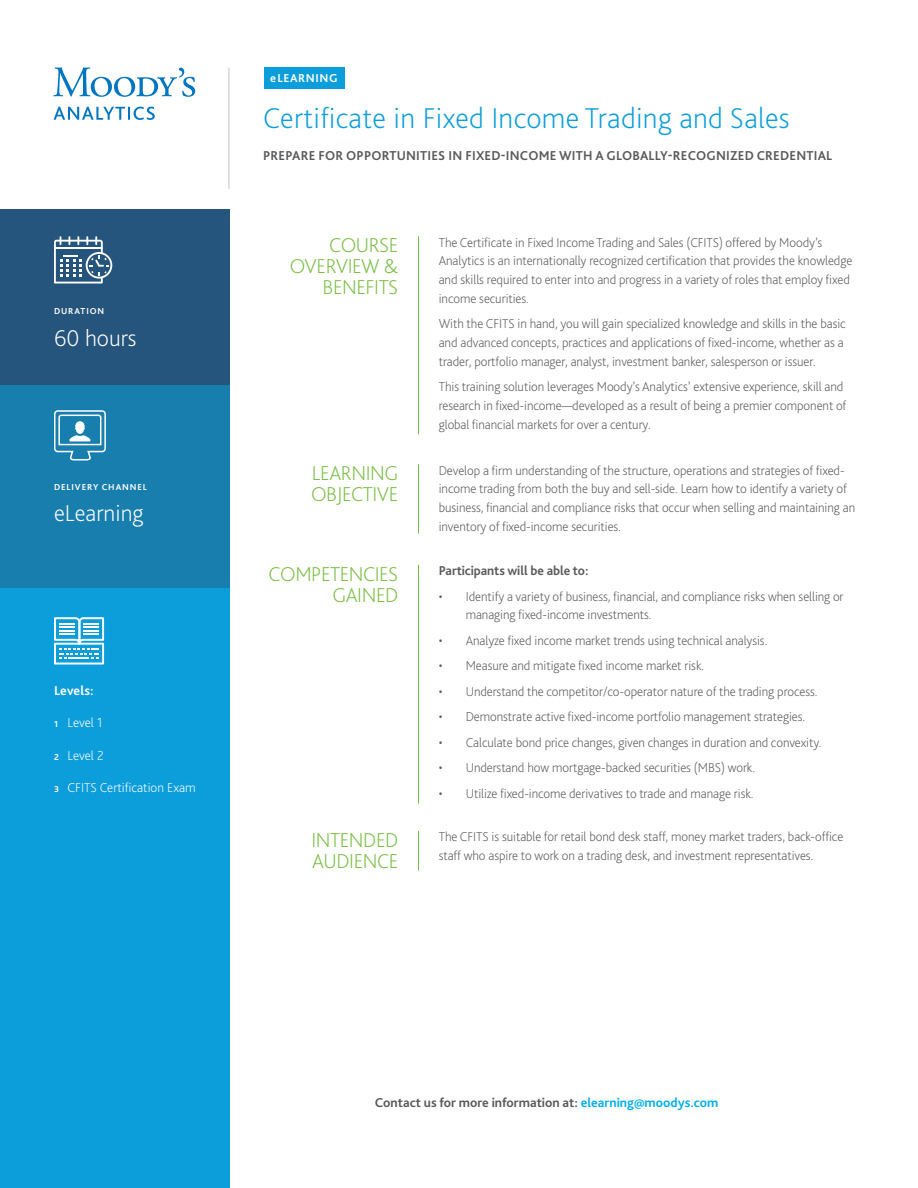
<style>
.page{position:relative;width:918px;height:1188px;background:#fff}
.page>*{position:absolute;margin:0;border:0;box-sizing:border-box;transform-origin:0 0}
.t1{font:200 30px "Bliss Pro";letter-spacing:.01em;color:#0c9eda}
.t2{font:200 24px "Bliss Pro";color:#fff}
.t3{font:200 21px/21px "Bliss Pro";letter-spacing:-.02em;color:#78be43;text-align:right}
.t4{font:200 13.5px/18.8px "Bliss Pro";letter-spacing:-.005em;color:#58595b}
.t5{font:700 13.5px "Bliss Pro";color:#58595b}
.t6{font:200 13.5px "Bliss Pro";color:#fff}
.t7{font:700 13.5px "Bliss Pro";letter-spacing:.01em;color:#fff}
.t8{font:700 12px "Bliss Pro";letter-spacing:.05em;color:#fff}
.t9{font:700 9px "Bliss Pro";letter-spacing:.1em;color:#fff}
.s1{font-weight:700;font-size:9px}
.s2{color:#00aeef}
</style>
<div class="page">
<div style="left:0;top:560px;width:230px;height:628px;background:#0c9eda"></div>
<svg style="left:54px;top:617px;width:50px;height:47px"></svg>
<div style="left:0;top:385px;width:230px;height:203px;background:#177eae"></div>
<svg style="left:54px;top:410px;width:52px;height:51px"></svg>
<div style="left:264px;top:68px;width:81px;height:21px;background:#0c9eda"></div>
<hr style="left:418px;top:236px;width:1px;height:198px;background:#78be43">
<hr style="left:418px;top:464px;width:1px;height:70px;background:#78be43">
<hr style="left:418px;top:565px;width:1px;height:239px;background:#78be43">
<hr style="left:418px;top:831px;width:1px;height:39px;background:#78be43">
<div style="left:0;top:209px;width:230px;height:176px;background:#25547c"></div>
<svg style="left:54px;top:236px;width:58px;height:47px"></svg>
<svg style="left:53px;top:67px;width:142px;height:53px"></svg>
<hr style="left:228px;top:68px;width:2px;height:121px;background:#cbc9c7">
<p class="t9" style="left:54px;top:305px;width:52px">DURATION</p>
<h2 class="t2" style="left:54px;top:323px;width:84px">60 hours</h2>
<p class="t9" style="left:54px;top:481px;width:95px">DELIVERY CHANNEL</p>
<h2 class="t2" style="left:54px;top:498px;width:91px">eLearning</h2>
<p class="t7" style="left:54px;top:682px;width:41px">Levels:</p>
<p class="t6" style="left:54px;top:714px;width:50px"><span class="s1">1</span> Level 1</p>
<p class="t6" style="left:54px;top:747px;width:51px"><span class="s1">2</span> Level 2</p>
<p class="t6" style="left:54px;top:779px;width:143px"><span class="s1">3</span> CFITS Certification Exam</p>
<p class="t8" style="left:270px;top:71px;width:69px">eLEARNING</p>
<h1 class="t1" style="left:263px;top:99px;width:528px">Certificate in Fixed Income Trading and Sales</h1>
<p class="t5" style="left:263px;top:147px;width:570px">PREPARE FOR OPPORTUNITIES IN FIXED-INCOME WITH A GLOBALLY-RECOGNIZED CREDENTIAL</p>
<h3 class="t3" style="left:290px;top:234px;width:110px">COURSE<br>OVERVIEW &amp;<br>BENEFITS</h3>
<p class="t4" style="left:439px;top:232px;width:415px">The Certificate in Fixed Income Trading and Sales (CFITS) offered by Moody’s Analytics is an internationally recognized certification that provides the knowledge and skills required to enter into and progress in a variety of roles that employ fixed income securities.</p>
<p class="t4" style="left:439px;top:314px;width:408px">With the CFITS in hand, you will gain specialized knowledge and skills in the basic and advanced concepts, practices and applications of fixed-income, whether as a trader, portfolio manager, analyst, investment banker, salesperson or issuer.</p>
<p class="t4" style="left:439px;top:377px;width:409px">This training solution leverages Moody’s Analytics’ extensive experience, skill and research in fixed-income—developed as a result of being a premier component of global financial markets for over a century.</p>
<h3 class="t3" style="left:311px;top:462px;width:89px;text-align:left">LEARNING<br>OBJECTIVE</h3>
<p class="t4" style="left:439px;top:460px;width:418px">Develop a firm understanding of the structure, operations and strategies of fixed&shy;income trading from both the buy and sell-side. Learn how to identify a variety of business, financial and compliance risks that occur when selling and maintaining an inventory of fixed-income securities.</p>
<h3 class="t3" style="left:269px;top:563px;width:131px">COMPETENCIES<br>GAINED</h3>
<p class="t5" style="left:439px;top:562px;width:151px">Participants will be able to:</p>
<p class="t4" style="left:466px;top:586px;width:379px;text-indent:-27px">• Identify a variety of business, financial, and compliance risks when selling or managing fixed-income investments.</p>
<p class="t4" style="left:439px;top:631px;width:330px">• Analyze fixed income market trends using technical analysis.</p>
<p class="t4" style="left:439px;top:656px;width:267px">• Measure and mitigate fixed income market risk.</p>
<p class="t4" style="left:439px;top:682px;width:380px">• Understand the competitor/co-operator nature of the trading process.</p>
<p class="t4" style="left:439px;top:707px;width:368px">• Demonstrate active fixed-income portfolio management strategies.</p>
<p class="t4" style="left:439px;top:733px;width:384px">• Calculate bond price changes, given changes in duration and convexity.</p>
<p class="t4" style="left:439px;top:758px;width:318px">• Understand how mortgage-backed securities (MBS) work.</p>
<p class="t4" style="left:439px;top:784px;width:316px">• Utilize fixed-income derivatives to trade and manage risk.</p>
<h3 class="t3" style="left:312px;top:829px;width:88px;text-align:left">INTENDED<br>AUDIENCE</h3>
<p class="t4" style="left:439px;top:827px;width:406px">The CFITS is suitable for retail bond desk staff, money market traders, back-office staff who aspire to work on a trading desk, and investment representatives.</p>
<p class="t5" style="left:375px;top:1094px;width:345px">Contact us for more information at: <span class="s2">elearning@moodys.com</span></p>
</div>
